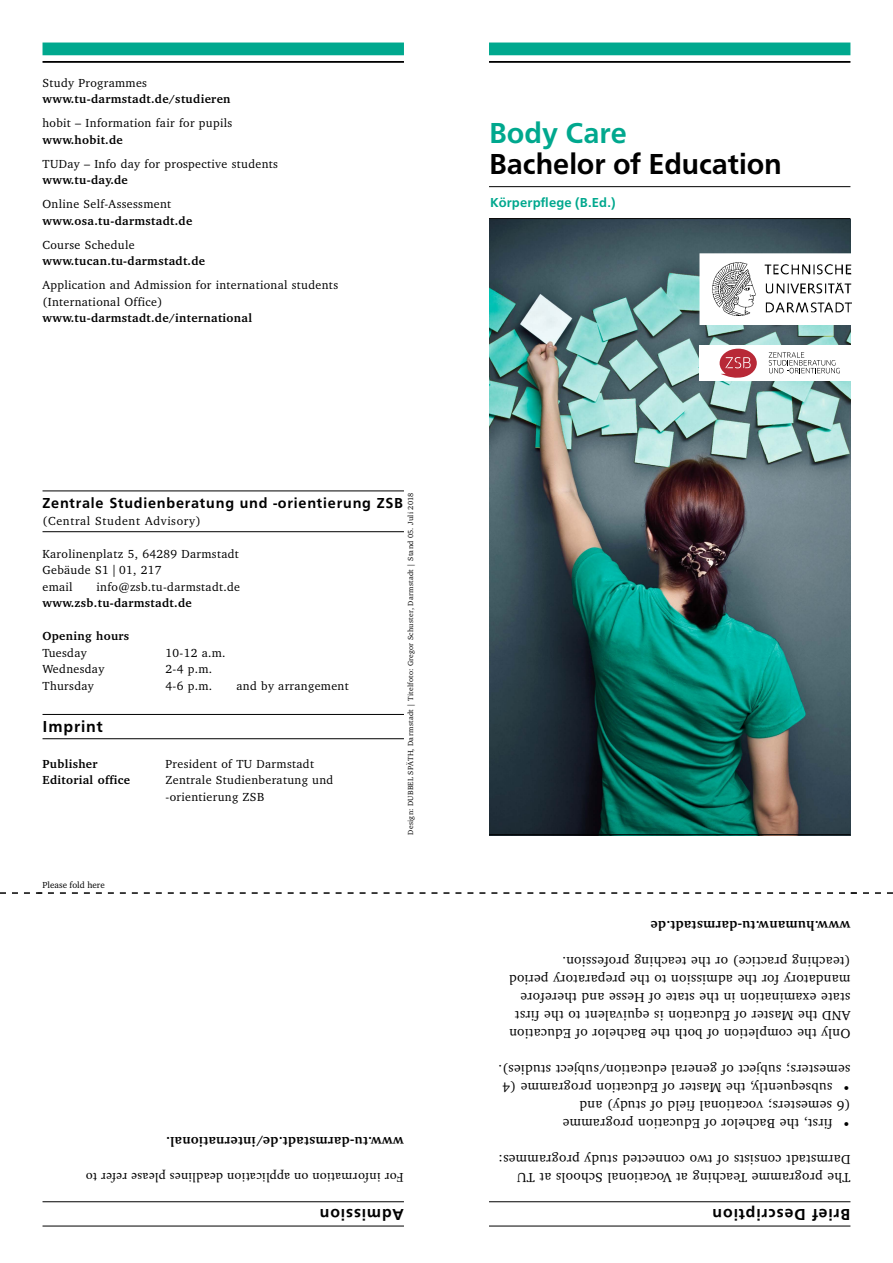
<style>
.page{position:relative;width:893px;height:1263px;background:#fff}
.page>*{position:absolute;margin:0;border:0;box-sizing:border-box;transform-origin:0 0}
.t1{font:500 30px "Front Page Pro";letter-spacing:-.005em;color:#000}
.t2{font:500 30px "Front Page Pro";color:#00a88e}
.t3{font:500 16.5px "Front Page Pro";letter-spacing:.055em;color:#000}
.t4{font:500 15px "Front Page Pro";letter-spacing:.05em;color:#000}
.t5{font:13.5px/18px "Charter";letter-spacing:.025em;color:#000}
.t6{font:700 13.5px "Charter";letter-spacing:.025em;color:#000}
.t7{font:13.5px "Minion Pro";letter-spacing:.02em;color:#000}
.t8{font:500 13.5px "Front Page Pro";letter-spacing:.01em;color:#00a88e}
.t9{font:12px/16.5px "Charter";letter-spacing:.03em;color:#000}
.t10{font:700 12px "Charter";letter-spacing:.03em;color:#000}
.t11{font:12px "Charter";letter-spacing:.055em;color:#000}
.t12{font:9px "Charter";color:#000}
.t13{font:7.5px "Charter";letter-spacing:.03em;color:#000}
</style>
<div class="page">
<img style="left:489px;top:219px;width:361px;height:615px">
<hr style="left:43px;top:490px;width:361px;height:1px;background:#000">
<hr style="left:43px;top:531px;width:361px;height:1px;background:#000">
<hr style="left:43px;top:714px;width:361px;height:1px;background:#000">
<hr style="left:43px;top:738px;width:361px;height:1px;background:#000">
<hr style="left:43px;top:1225px;width:361px;height:1px;background:#000">
<hr style="left:43px;top:1201px;width:361px;height:1px;background:#000">
<hr style="left:489px;top:1225px;width:361px;height:1px;background:#000">
<hr style="left:489px;top:1201px;width:361px;height:1px;background:#000">
<div style="left:700px;top:254px;width:192px;height:70px;background:#fff"></div>
<img style="left:712px;top:263px;width:139px;height:52px">
<div style="left:699px;top:253px;width:194px;height:72px;border:2px solid #fff"></div>
<hr style="left:489px;top:834px;width:361px;height:1px;background:#000">
<hr style="left:489px;top:61px;width:361px;height:2px;background:#000">
<hr style="left:43px;top:61px;width:361px;height:2px;background:#000">
<hr style="left:489px;top:218px;width:361px;height:1px;background:#000">
<hr style="left:489px;top:186px;width:361px;height:1px;background:#000">
<svg style="left:0;top:892px;width:893px;height:2px"></svg>
<div style="left:699px;top:346px;width:160px;height:35px;background:#fff"></div>
<svg style="left:769px;top:352px;width:71px;height:21px"></svg>
<svg style="left:720px;top:349px;width:37px;height:29px"></svg>
<div style="left:489px;top:43px;width:361px;height:12px;background:#00a88e"></div>
<div style="left:43px;top:43px;width:361px;height:12px;background:#00a88e"></div>
<p class="t9" style="left:43px;top:74px;width:106px">Study Programmes</p>
<p class="t10" style="left:43px;top:92px;width:190px">www.tu-darmstadt.de/studieren</p>
<p class="t9" style="left:43px;top:115px;width:191px">hobit – Information fair for pupils</p>
<p class="t10" style="left:43px;top:132px;width:82px">www.hobit.de</p>
<p class="t9" style="left:43px;top:155px;width:237px">TUDay – Info day for prospective students</p>
<p class="t10" style="left:43px;top:173px;width:87px">www.tu-day.de</p>
<p class="t9" style="left:43px;top:196px;width:130px">Online Self-Assessment</p>
<p class="t10" style="left:43px;top:213px;width:151px">www.osa.tu-darmstadt.de</p>
<p class="t9" style="left:43px;top:236px;width:94px">Course Schedule</p>
<p class="t10" style="left:43px;top:254px;width:164px">www.tucan.tu-darmstadt.de</p>
<p class="t9" style="left:43px;top:277px;width:297px">Application and Admission for international students (International Office)</p>
<p class="t10" style="left:43px;top:311px;width:211px">www.tu-darmstadt.de/international</p>
<p class="t13" style="left:406px;top:835px;width:343px;rotate:-90deg">Design: DUBBEL SPÄTH, Darmstadt | Titelfoto: Gregor Schuster, Darmstadt | Stand 05. Juli 2018</p>
<p class="t4" style="left:43px;top:492px;width:362px">Zentrale Studienberatung und -orientierung ZSB</p>
<p class="t11" style="left:43px;top:513px;width:160px">(Central Student Advisory)</p>
<p class="t9" style="left:43px;top:545px;width:198px">Karolinenplatz 5, 64289 Darmstadt<br>Gebäude S1 | 01, 217<br>email</p>
<p class="t9" style="left:97px;top:578px;width:145px">info@zsb.tu-darmstadt.de</p>
<p class="t10" style="left:43px;top:596px;width:151px">www.zsb.tu-darmstadt.de</p>
<p class="t10" style="left:43px;top:629px;width:88px">Opening hours</p>
<p class="t9" style="left:43px;top:644px;width:46px">Tuesday</p>
<p class="t9" style="left:166px;top:644px;width:62px">10-12 a.m.</p>
<p class="t9" style="left:43px;top:661px;width:63px">Wednesday</p>
<p class="t9" style="left:166px;top:661px;width:48px">2-4 p.m.</p>
<p class="t9" style="left:43px;top:677px;width:53px">Thursday</p>
<p class="t9" style="left:166px;top:677px;width:48px">4-6 p.m.</p>
<p class="t9" style="left:236px;top:677px;width:114px">and by arrangement</p>
<p class="t3" style="left:43px;top:714px;width:62px">Imprint</p>
<p class="t10" style="left:43px;top:756px;width:57px">Publisher</p>
<p class="t9" style="left:166px;top:755px;width:150px">President of TU Darmstadt</p>
<p class="t10" style="left:43px;top:773px;width:89px">Editorial office</p>
<p class="t9" style="left:166px;top:772px;width:169px">Zentrale Studienberatung und -orientierung ZSB</p>
<p class="t12" style="left:43px;top:879px;width:64px">Please fold here</p>
<p class="t6" style="left:404px;top:1149px;width:239px;rotate:-180deg">www.tu-darmstadt.de/international.</p>
<p class="t7" style="left:404px;top:1186px;width:320px;rotate:-180deg">For information on application deadlines please refer to</p>
<p class="t3" style="left:404px;top:1226px;width:86px;rotate:-180deg">Admission</p>
<h1 class="t2" style="left:489px;top:111px;width:139px">Body Care</h1>
<h1 class="t1" style="left:489px;top:142px;width:294px">Bachelor of Education</h1>
<p class="t8" style="left:490px;top:193px;width:127px">Körperpflege (B.Ed.)</p>
<p class="t6" style="left:850px;top:933px;width:201px;rotate:-180deg">www.humanw.tu-darmstadt.de</p>
<p class="t5" style="left:850px;top:1042px;width:343px;rotate:-180deg">Only the completion of both the Bachelor of Education AND the Master of Education is equivalent to the first state examination in the state of Hesse and therefore mandatory for the admission to the preparatory period (teaching practice) or the teaching profession.</p>
<p class="t5" style="left:850px;top:1096px;width:354px;rotate:-180deg">•<br>semesters; subject of general education/subject studies).</p>
<p class="t5" style="left:832px;top:1096px;width:331px;rotate:-180deg">subsequently, the Master of Education programme (4</p>
<p class="t5" style="left:850px;top:1114px;width:272px;rotate:-180deg">(6 semesters; vocational field of study) and</p>
<p class="t5" style="left:832px;top:1132px;width:271px;rotate:-180deg">first, the Bachelor of Education programme</p>
<p class="t5" style="left:850px;top:1132px;width:9px;rotate:-180deg">•</p>
<p class="t5" style="left:850px;top:1186px;width:353px;rotate:-180deg">The programme Teaching at Vocational Schools at TU<br>Darmstadt consists of two connected study programmes:</p>
<p class="t3" style="left:850px;top:1226px;width:139px;rotate:-180deg">Brief Description</p>
</div>
